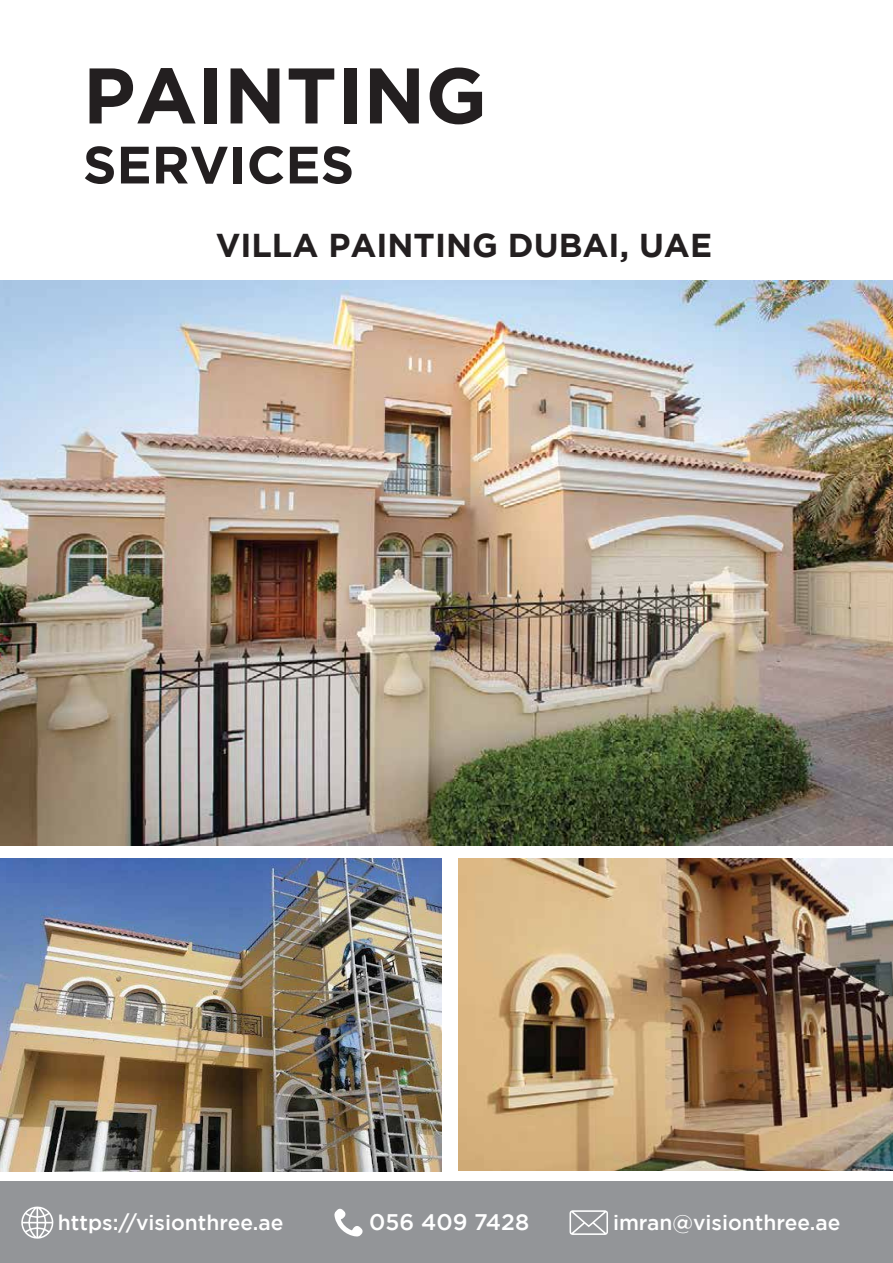
<style>
.page{position:relative;width:893px;height:1263px;background:#fff}
.page>*{position:absolute;margin:0;border:0;box-sizing:border-box;transform-origin:0 0}
.t1{font:700 78.6px "Gotham";color:#231f20}
.t2{font:700 52.5px "Gotham";color:#231f20}
.t3{font:700 33px "Gotham";color:#231f20}
.t4{font:500 22.5px "Gotham";color:#fff}
.t5{font:500 21px "Gotham";color:#fff}
</style>
<div class="page">
<div style="left:0;top:1181px;width:893px;height:82px;background:#939598"></div>
<svg style="left:334px;top:1208px;width:29px;height:28px"></svg>
<svg style="left:570px;top:1210px;width:38px;height:25px"></svg>
<svg style="left:21px;top:1206px;width:33px;height:33px"></svg>
<img style="left:0;top:281px;width:893px;height:564px">
<img style="left:0;top:859px;width:441px;height:313px">
<img style="left:458px;top:858px;width:435px;height:313px">
<h1 class="t1" style="left:83px;top:50px;width:406px">PAINTING</h1>
<h2 class="t2" style="left:83px;top:135px;width:273px">SERVICES</h2>
<h3 class="t3" style="left:216px;top:226px;width:498px">VILLA PAINTING DUBAI, UAE</h3>
<p class="t5" style="left:58px;top:1211px;width:227px">https://visionthree.ae</p>
<p class="t4" style="left:369px;top:1209px;width:161px">056 409 7428</p>
<p class="t5" style="left:613px;top:1211px;width:229px">imran@visionthree.ae</p>
</div>
